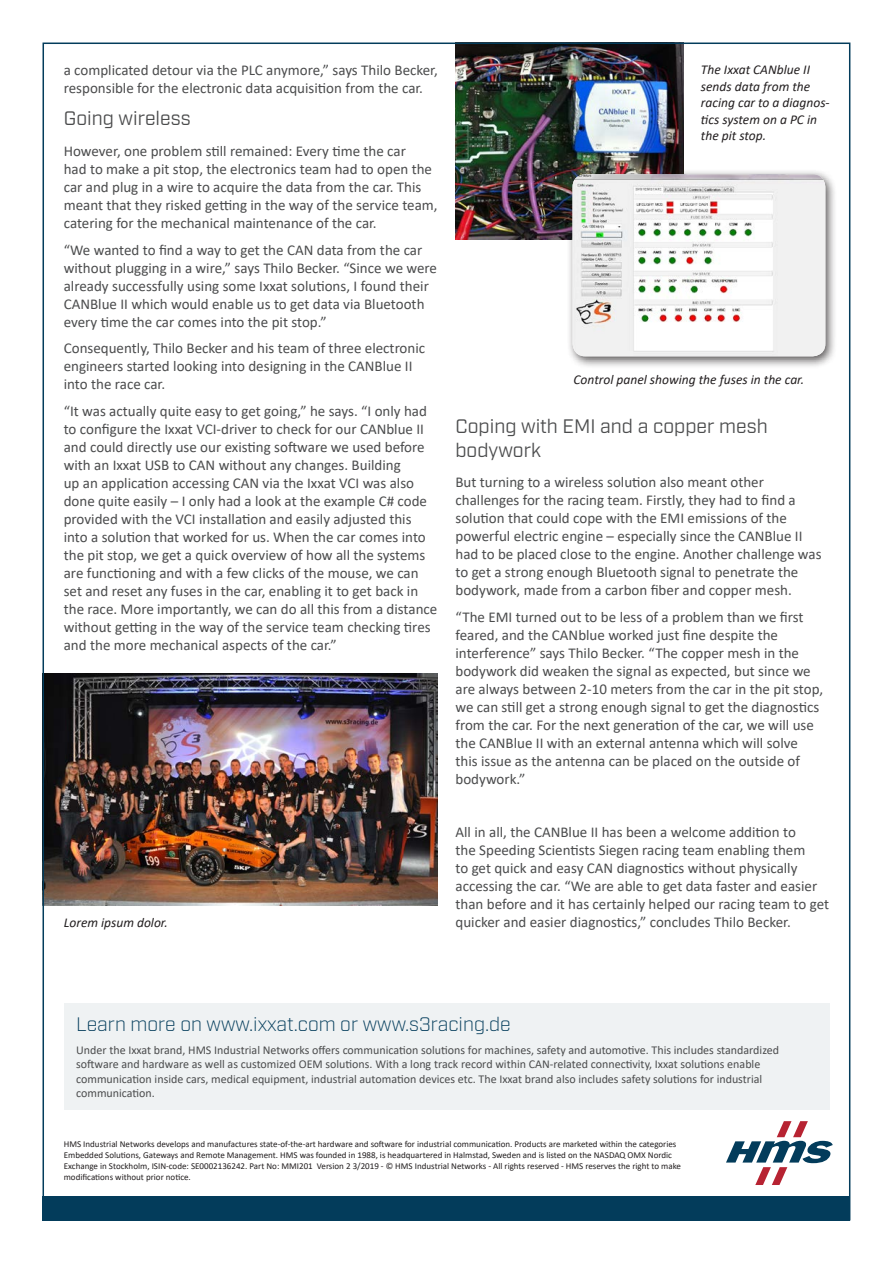
<style>
.page{position:relative;width:893px;height:1263px;background:#fff}
.page>*{position:absolute;margin:0;border:0;box-sizing:border-box;transform-origin:0 0}
.t1{font:19.5px/23.4px "Industry";color:#4b4c4d}
.Product-Box-Headline{font:300 19.5px "Industry";color:#033c5b}
.Text{font:15px/18px "Calibri";color:#4b4c4d}
.Picture-Text{font:italic 13.5px/16.5px "Calibri";color:#231f20}
.Product-Box-Text{font:12px/14.4px "Calibri";color:#4b4c4d}
.Doc-Information{font:9px/10.8px "Calibri";color:#231f20}
</style>
<div class="page">
<div style="left:64px;top:1003px;width:766px;height:107px;background:#eff2f3"></div>
<svg style="left:726px;top:1121px;width:107px;height:64px"></svg>
<img style="left:455px;top:46px;width:228px;height:194px">
<div style="left:566px;top:168px;width:272px;height:201px;background:#231f20;opacity:.75"></div>
<img style="left:572px;top:174px;width:253px;height:182px">
<img style="left:46px;top:674px;width:392px;height:231px">
<div style="left:43px;top:1196px;width:807px;height:24px;background:#033c5b"></div>
<p class="Text" style="left:64px;top:61px;width:376px">a complicated detour via the PLC anymore,” says Thilo Becker, responsible for the electronic data acquisition from the car.</p>
<h2 class="t1" style="left:64px;top:107px;width:129px">Going wireless</h2>
<p class="Text" style="left:64px;top:142px;width:375px">However, one problem still remained: Every time the car<br>had to make a pit stop, the electronics team had to open the car and plug in a wire to acquire the data from the car. This meant that they risked getting in the way of the service team, catering for the mechanical maintenance of the car.</p>
<p class="Text" style="left:64px;top:240px;width:375px">“We wanted to find a way to get the CAN data from the car without plugging in a wire,” says Thilo Becker. “Since we were already successfully using some Ixxat solutions, I found their CANBlue II which would enable us to get data via Bluetooth every time the car comes into the pit stop.”</p>
<p class="Text" style="left:64px;top:339px;width:363px">Consequently, Thilo Becker and his team of three electronic engineers started looking into designing in the CANBlue II into the race car.</p>
<p class="Text" style="left:64px;top:401px;width:375px">“It was actually quite easy to get going,” he says. “I only had to configure the Ixxat VCI-driver to check for our CANblue II and could directly use our existing software we used before with an Ixxat USB to CAN without any changes. Building<br>up an application accessing CAN via the Ixxat VCI was also done quite easily – I only had a look at the example C# code provided with the VCI installation and easily adjusted this into a solution that worked for us. When the car comes into the pit stop, we get a quick overview of how all the systems are functioning and with a few clicks of the mouse, we can set and reset any fuses in the car, enabling it to get back in the race. More importantly, we can do all this from a distance without getting in the way of the service team checking tires and the more mechanical aspects of the car.”</p>
<p class="Picture-Text" style="left:64px;top:914px;width:106px">Lorem ipsum dolor.</p>
<p class="Picture-Text" style="left:701px;top:61px;width:130px">The Ixxat CANblue II sends data from the racing car to a diagnos&shy;tics system on a PC in the pit stop.</p>
<p class="Picture-Text" style="left:573px;top:371px;width:232px">Control panel showing the fuses in the car.</p>
<h2 class="t1" style="left:455px;top:415px;width:314px">Coping with EMI and a copper mesh bodywork</h2>
<p class="Text" style="left:455px;top:473px;width:368px">But turning to a wireless solution also meant other challenges for the racing team. Firstly, they had to find a solution that could cope with the EMI emissions of the powerful electric engine – especially since the CANBlue II had to be placed close to the engine. Another challenge was to get a strong enough Bluetooth signal to penetrate the bodywork, made from a carbon fiber and copper mesh.</p>
<p class="Text" style="left:455px;top:607px;width:369px">“The EMI turned out to be less of a problem than we first feared, and the CANblue worked just fine despite the interference” says Thilo Becker. “The copper mesh in the bodywork did weaken the signal as expected, but since we are always between 2-10 meters from the car in the pit stop, we can still get a strong enough signal to get the diagnostics from the car. For the next generation of the car, we will use the CANBlue II with an external antenna which will solve this issue as the antenna can be placed on the outside of bodywork.”</p>
<p class="Text" style="left:455px;top:822px;width:375px">All in all, the CANBlue II has been a welcome addition to<br>the Speeding Scientists Siegen racing team enabling them<br>to get quick and easy CAN diagnostics without physically accessing the car. “We are able to get data faster and easier than before and it has certainly helped our racing team to get quicker and easier diagnostics,” concludes Thilo Becker.</p>
<p class="Product-Box-Headline" style="left:76px;top:1013px;width:436px">Learn more on www.ixxat.com or www.s3racing.de</p>
<p class="Product-Box-Text" style="left:76px;top:1042px;width:704px">Under the Ixxat brand, HMS Industrial Networks offers communication solutions for machines, safety and automotive. This includes standardized software and hardware as well as customized OEM solutions. With a long track record within CAN-related connectivity, Ixxat solutions enable communication inside cars, medical equipment, industrial automation devices etc. The Ixxat brand also includes safety solutions for industrial communication.</p>
<p class="Doc-Information" style="left:64px;top:1139px;width:619px">HMS Industrial Networks develops and manufactures state-of-the-art hardware and software for industrial communication. Products are marketed within the categories Embedded Solutions, Gateways and Remote Management. HMS was founded in 1988, is headquartered in Halmstad, Sweden and is listed on the NASDAQ OMX Nordic Exchange in Stockholm, ISIN-code: SE0002136242. Part No: MMI201 Version 2 3/2019 - © HMS Industrial Networks - All rights reserved - HMS reserves the right to make modifications without prior notice.</p>
</div>
